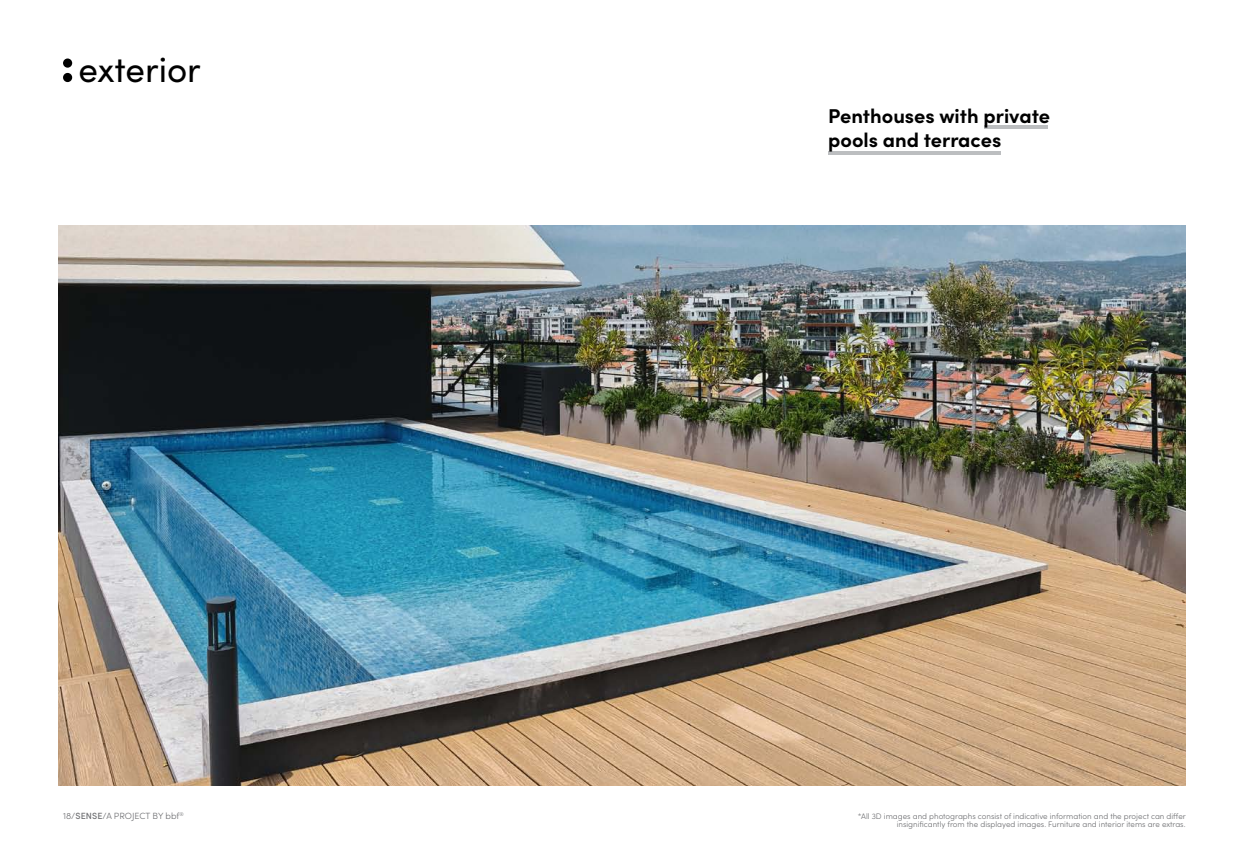
<style>
.page{position:relative;width:1248px;height:851px;background:#fff}
.page>*{position:absolute;margin:0;border:0;box-sizing:border-box;transform-origin:0 0}
.t1{font:35px "Sofia Pro";color:#000}
.t2{font:700 20px/24px "Sofia Pro";color:#000}
.t3{font:300 9px "Sofia Pro";color:#6d6e71}
.t4{font:300 8px/8px "Sofia Pro";color:#6d6e71;text-align:right}
.s1{font-weight:500}
</style>
<div class="page">
<img style="left:58px;top:225px;width:1127px;height:560px">
<div style="left:63px;top:58px;width:9px;height:10px;background:#000;border-radius:50%"></div>
<div style="left:63px;top:73px;width:9px;height:9px;background:#000;border-radius:50%"></div>
<hr style="left:984px;top:125px;width:63px;height:4px;background:#bcbec0">
<hr style="left:828px;top:151px;width:172px;height:4px;background:#bcbec0">
<h1 class="t1" style="left:78px;top:44px;width:124px">exterior</h1>
<p class="t3" style="left:63px;top:809px;width:122px">18/<span class="s1">SENSE</span>/A PROJECT BY bbf<sup>®</sup></p>
<h2 class="t2" style="left:828px;top:102px;width:223px">Penthouses with private pools and terraces</h2>
<p class="t4" style="left:857px;top:811px;width:329px">*All 3D images and photographs consist of indicative information and the project can differ insignificantly from the displayed images. Furniture and interior items are extras.</p>
</div>
